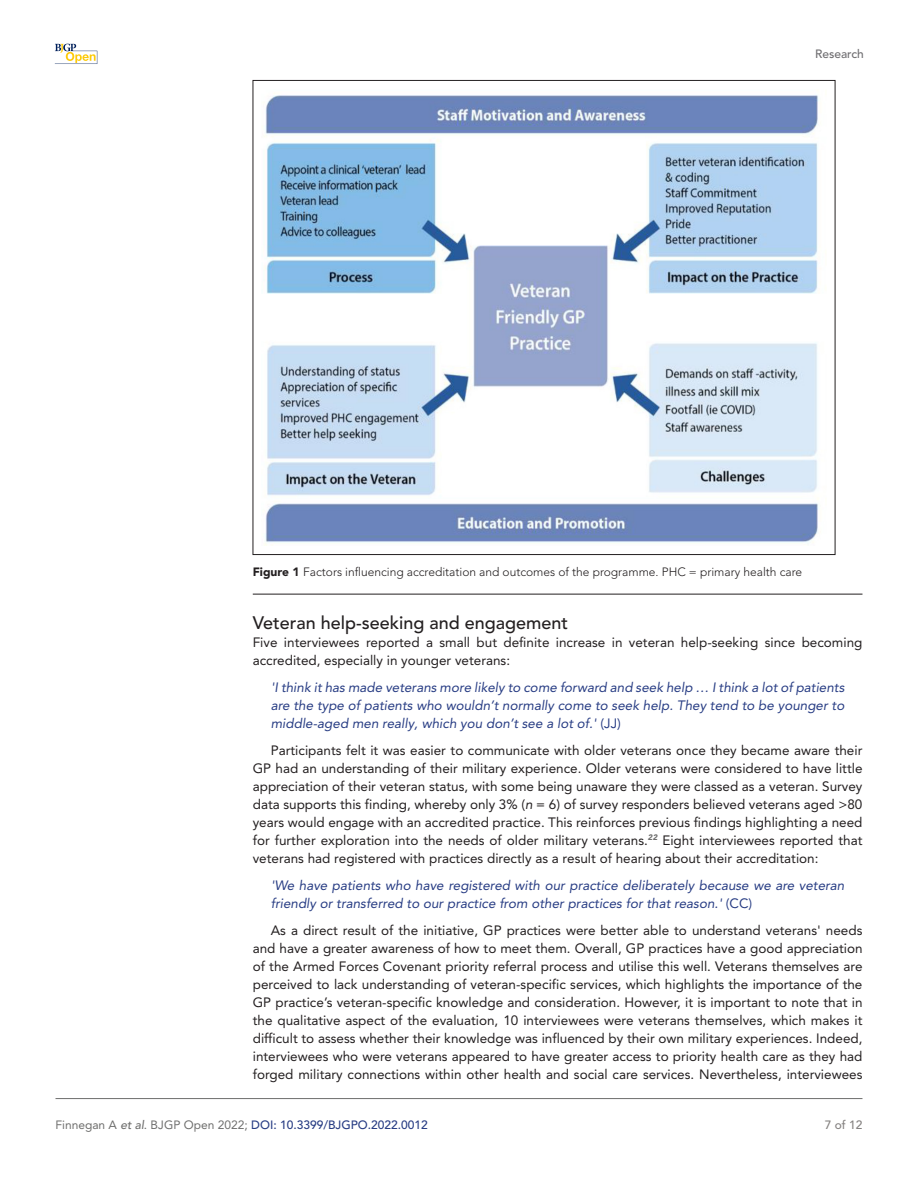
<style>
.page{position:relative;width:918px;height:1188px;background:#fff}
.page>*{position:absolute;margin:0;border:0;box-sizing:border-box;transform-origin:0 0}
.t1{font:500 18px "Avenir LT Std";color:#231f20}
.t2{font:13.5px/18px "Avenir LT Std";color:#231f20;text-align:justify}
.t3{font:italic 13.5px/18px "Avenir LT Std";color:#283d84;text-align:justify}
.t4{font:300 12px "Avenir LT Std";color:#231f20}
.t5{font:500 12px "Avenir LT Std";color:#283d84}
.t6{font:500 12px "Avenir LT Std";color:#6e6d70}
.t7{font:500 12px "Avenir LT Std";color:#858281}
.s1{font-weight:900}
.s2{font-style:normal}
.s3{font-style:italic}
.s4{font-weight:400;color:#6e6e6d}
.s5{font-style:italic;color:#6e6e6d}
</style>
<div class="page">
<svg style="left:55px;top:44px;width:42px;height:20px"></svg>
<hr style="left:56px;top:1098px;width:806px;height:1px;background:#6e6e6d">
<hr style="left:253px;top:594px;width:609px;height:1px;background:#231f20">
<img style="left:264px;top:93px;width:555px;height:453px">
<p class="t6" style="left:815px;top:47px;width:50px">Research</p>
<p class="t4" style="left:253px;top:565px;width:551px"><span class="s1">Figure 1</span> Factors influencing accreditation and outcomes of the programme. PHC = primary health care</p>
<h1 class="t1" style="left:253px;top:613px;width:317px">Veteran help-seeking and engagement</h1>
<p class="t2" style="left:253px;top:634px;width:611px">Five interviewees reported a small but definite increase in veteran help-seeking since becoming accredited, especially in younger veterans:</p>
<p class="t3" style="left:271px;top:679px;width:575px">'I think it has made veterans more likely to come forward and seek help … I think a lot of patients are the type of patients who wouldn’t normally come to seek help. They tend to be younger to middle-aged men really, which you don’t see a lot of.' <span class="s2">(JJ)</span></p>
<p class="t2" style="left:253px;top:742px;width:611px;text-indent:18px">Participants felt it was easier to communicate with older veterans once they became aware their GP had an understanding of their military experience. Older veterans were considered to have little appreciation of their veteran status, with some being unaware they were classed as a veteran. Survey data supports this finding, whereby only 3% (<span class="s3">n</span> = 6) of survey responders believed veterans aged &gt;80 years would engage with an accredited practice. This reinforces previous findings highlighting a need for further exploration into the needs of older military veterans.<sup>22</sup> Eight interviewees reported that veterans had registered with practices directly as a result of hearing about their accreditation:</p>
<p class="t3" style="left:271px;top:877px;width:575px">'We have patients who have registered with our practice deliberately because we are veteran friendly or transferred to our practice from other practices for that reason.' <span class="s2">(CC)</span></p>
<p class="t2" style="left:253px;top:922px;width:611px;text-indent:18px">As a direct result of the initiative, GP practices were better able to understand veterans' needs and have a greater awareness of how to meet them. Overall, GP practices have a good appreciation of the Armed Forces Covenant priority referral process and utilise this well. Veterans themselves are perceived to lack understanding of veteran-specific services, which highlights the importance of the GP practice’s veteran-specific knowledge and consideration. However, it is important to note that in the qualitative aspect of the evaluation, 10 interviewees were veterans themselves, which makes it difficult to assess whether their knowledge was influenced by their own military experiences. Indeed, interviewees who were veterans appeared to have greater access to priority health care as they had forged military connections within other health and social care services. Nevertheless, interviewees</p>
<p class="t5" style="left:56px;top:1118px;width:374px"><span class="s4">Finnegan A</span> <span class="s5">et al</span><span class="s4">. BJGP Open 2022;</span> DOI: 10.3399/BJGPO.2022.0012</p>
<p class="t7" style="left:825px;top:1118px;width:39px">7 of 12</p>
</div>
